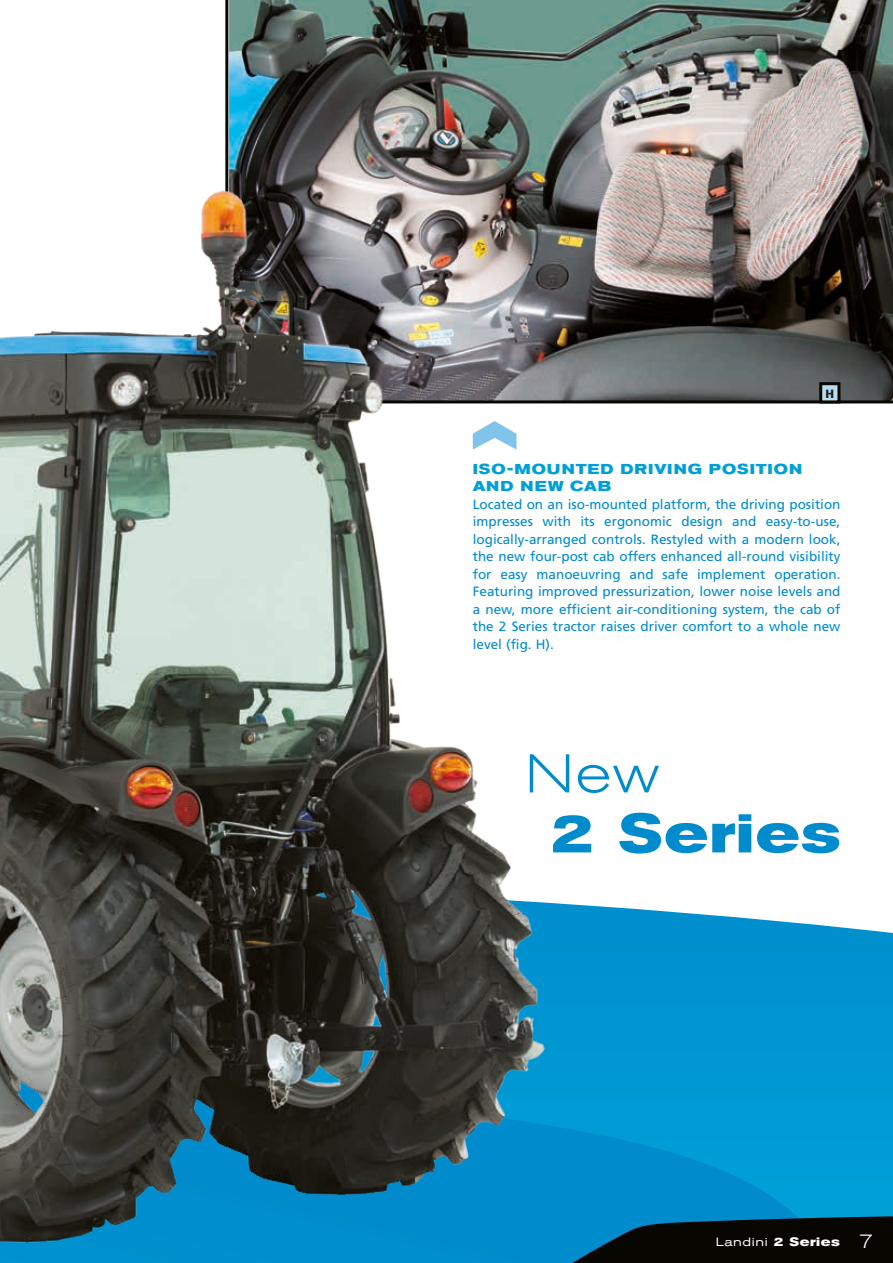
<style>
.page{position:relative;width:893px;height:1263px;background:#fff}
.page>*{position:absolute;margin:0;border:0;box-sizing:border-box;transform-origin:0 0}
.t1{font:700 expanded 54px "Akzidenz Grotesk BE";letter-spacing:.03em;color:#008bcc}
.t2{font:300 expanded 54px "Akzidenz Grotesk BE";color:#008bcc}
.t3{font:700 expanded 14.25px/17.5px "Akzidenz Grotesk BE";letter-spacing:.07em;color:#009fd7}
.t4{font:13.5px/17.5px "Frutiger";color:#008bcc;text-align:justify}
.t5{font:expanded 12px "Akzidenz Grotesk BE";letter-spacing:.05em;color:#fff}
.t6{font:900 12px "Frutiger";color:#1d1d1b}
.s1{font-weight:700}
.s2{font-weight:300;font-size:19.5px}
</style>
<div class="page">
<div style="left:828px;top:926px;width:65px;height:290px;background:#0098d3"></div>
<img style="left:225px;top:0;width:668px;height:404px">
<div style="left:821px;top:384px;width:18px;height:18px;background:#b9dcf3"></div>
<div style="left:819px;top:382px;width:21px;height:21px;border:3px solid #070601"></div>
<div style="left:828px;top:1216px;width:65px;height:47px;background:#070601"></div>
<img style="left:0;top:146px;width:828px;height:1117px">
<svg style="left:473px;top:421px;width:43px;height:29px"></svg>
<p class="t6" style="left:825px;top:386px;width:10px">H</p>
<p class="t3" style="left:473px;top:460px;width:331px">ISO-MOUNTED DRIVING POSITION<br>AND NEW CAB</p>
<p class="t4" style="left:473px;top:495px;width:369px">Located on an iso-mounted platform, the driving position impresses with its ergonomic design and easy-to-use, logically-arranged controls. Restyled with a modern look, the new four-post cab offers enhanced all-round visibility for easy manoeuvring and safe implement operation.<br>Featuring improved pressurization, lower noise levels and a new, more efficient air-conditioning system, the cab of the 2 Series tractor raises driver comfort to a whole new level (fig. H).</p>
<h1 class="t2" style="left:525px;top:743px;width:135px">New</h1>
<h1 class="t1" style="left:549px;top:802px;width:293px">2 Series</h1>
<p class="t5" style="left:716px;top:1235px;width:159px">Landini <span class="s1">2 Series</span> <span class="s2">7</span></p>
</div>
